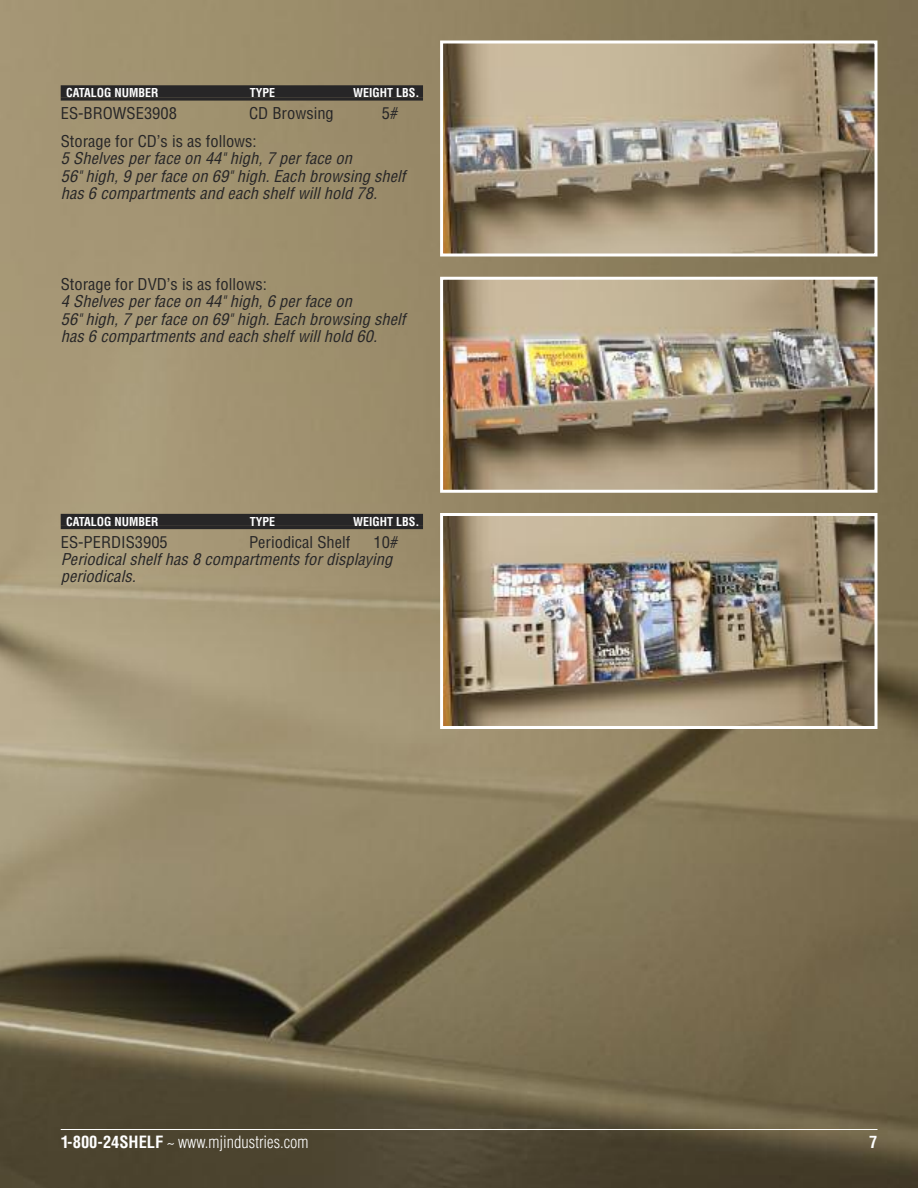
<style>
.page{position:relative;width:918px;height:1188px;background:#fff}
.page>*{position:absolute;margin:0;border:0;box-sizing:border-box;transform-origin:0 0}
.t1{font:300 condensed 16.5px "Helvetica";color:#fff}
.t2{font:700 condensed 16.5px "Helvetica";color:#fff}
.t3{font:italic condensed 15.9px/17.4px "Helvetica";letter-spacing:.005em;color:#272627;scale:1.04 1}
.t4{font:condensed 15.9px "Helvetica";color:#272627;scale:1.04 1}
.t5{font:700 condensed 12px "Helvetica";color:#fff}
.s1{font-weight:700}
</style>
<div class="page">
<img style="left:0;top:0;width:918px;height:1188px">
<hr style="left:61px;top:1129px;width:817px;height:1px;background:#fff">
<img style="left:444px;top:44px;width:430px;height:208px">
<div style="left:440px;top:40px;width:438px;height:216px;border:3px solid #fff"></div>
<div style="left:61px;top:85px;width:362px;height:12px;background:#272627"></div>
<svg style="left:61px;top:97px;width:362px;height:4px"></svg>
<div style="left:61px;top:514px;width:362px;height:12px;background:#272627"></div>
<hr style="left:61px;top:526px;width:362px;height:3px;background:#272627">
<img style="left:444px;top:281px;width:430px;height:208px">
<div style="left:440px;top:277px;width:438px;height:216px;border:3px solid #fff"></div>
<img style="left:444px;top:517px;width:430px;height:208px">
<div style="left:440px;top:513px;width:438px;height:216px;border:3px solid #fff"></div>
<p class="t5" style="left:66px;top:86px;width:94px">CATALOG NUMBER</p>
<p class="t5" style="left:250px;top:86px;width:27px">TYPE</p>
<p class="t5" style="left:353px;top:86px;width:68px">WEIGHT LBS.</p>
<p class="t4" style="left:61px;top:104px;width:113px">ES-BROWSE3908</p>
<p class="t4" style="left:249px;top:104px;width:83px">CD Browsing</p>
<p class="t4" style="left:382px;top:104px;width:17px">5#</p>
<p class="t4" style="left:61px;top:132px;width:190px">Storage for CD’s is as follows:</p>
<p class="t3" style="left:61px;top:150px;width:333px">5 Shelves per face on 44" high, 7 per face on<br>56" high, 9 per face on 69" high. Each browsing shelf has 6 compartments and each shelf will hold 78.</p>
<p class="t4" style="left:61px;top:275px;width:200px">Storage for DVD’s is as follows:</p>
<p class="t3" style="left:61px;top:293px;width:333px">4 Shelves per face on 44" high, 6 per face on<br>56" high, 7 per face on 69" high. Each browsing shelf has 6 compartments and each shelf will hold 60.</p>
<p class="t5" style="left:66px;top:515px;width:94px">CATALOG NUMBER</p>
<p class="t5" style="left:250px;top:515px;width:27px">TYPE</p>
<p class="t5" style="left:353px;top:515px;width:68px">WEIGHT LBS.</p>
<p class="t4" style="left:61px;top:533px;width:105px">ES-PERDIS3905</p>
<p class="t4" style="left:249px;top:533px;width:99px">Periodical Shelf</p>
<p class="t4" style="left:374px;top:533px;width:25px">10#</p>
<p class="t3" style="left:61px;top:551px;width:321px">Periodical shelf has 8 compartments for displaying periodicals.</p>
<p class="t1" style="left:61px;top:1133px;width:249px"><span class="s1">1-800-24SHELF</span> ~ www.mjindustries.com</p>
<p class="t2" style="left:869px;top:1133px;width:10px">7</p>
</div>
